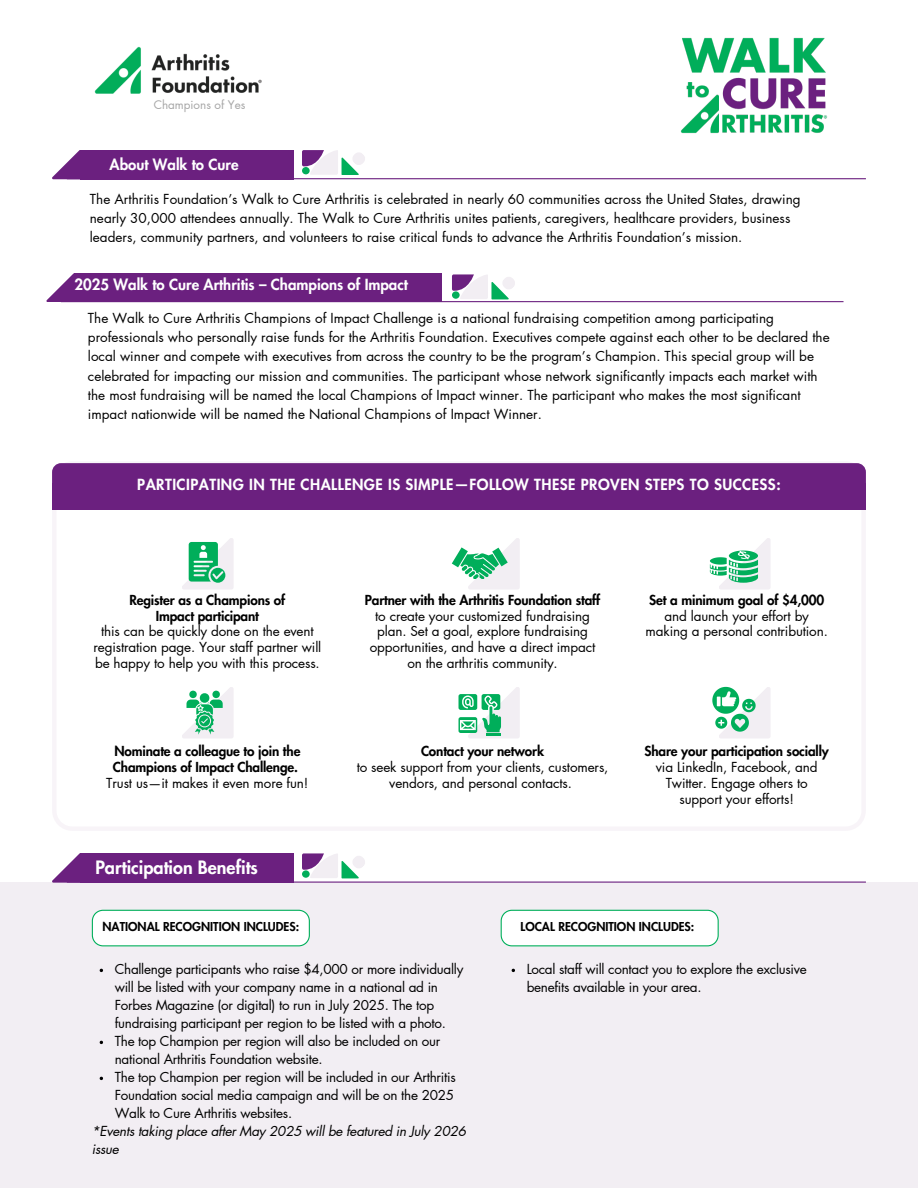
<style>
.page{position:relative;width:918px;height:1188px;background:#fff}
.page>*{position:absolute;margin:0;border:0;box-sizing:border-box;transform-origin:0 0}
.t1{font:800 18px "Futura LT Pro";color:#fff}
.t2{font:800 15px "Futura LT Pro";letter-spacing:.03em;color:#fff}
.t3{font:800 15px "Futura LT Pro";color:#fff}
.t4{font:13.5px/15.8px "Futura LT Pro";color:#000;text-align:center}
.t5{font:13.5px/18px "Futura LT Pro";letter-spacing:-.02em;color:#000}
.t6{font:800 13.5px/15.8px "Futura LT Pro";letter-spacing:-.01em;color:#000;text-align:center}
.t7{font:italic 13.5px/18px "Futura LT Pro";letter-spacing:-.02em;color:#000}
.t8{font:800 12px "Futura LT Pro";color:#000}
.t9{font:11.7px "Futura LT Pro";color:#a6a6a6}
</style>
<div class="page">
<img style="left:94px;top:46px;width:168px;height:48px">
<img style="left:680px;top:37px;width:147px;height:97px">
<hr style="left:67px;top:178px;width:799px;height:1px;background:#6b207f">
<div style="left:80px;top:150px;width:214px;height:29px;background:#6b207f"></div>
<svg style="left:52px;top:150px;width:28px;height:29px"></svg>
<hr style="left:61px;top:301px;width:783px;height:1px;background:#6b207f">
<div style="left:74px;top:273px;width:368px;height:29px;background:#6b207f"></div>
<svg style="left:46px;top:273px;width:28px;height:29px"></svg>
<svg style="left:52px;top:462px;width:813px;height:368px"></svg>
<div style="left:52px;top:463px;width:814px;height:46px;background:#6b207f;border-radius:9px"></div>
<div style="left:52px;top:483px;width:814px;height:27px;background:#6b207f"></div>
<svg style="left:182px;top:538px;width:52px;height:52px"></svg>
<svg style="left:452px;top:538px;width:68px;height:52px"></svg>
<svg style="left:710px;top:538px;width:61px;height:52px"></svg>
<svg style="left:182px;top:687px;width:52px;height:51px"></svg>
<svg style="left:459px;top:687px;width:61px;height:51px"></svg>
<svg style="left:712px;top:687px;width:59px;height:51px"></svg>
<div style="left:0;top:883px;width:918px;height:305px;background:#f2eef3"></div>
<svg style="left:92px;top:910px;width:218px;height:36px"></svg>
<svg style="left:501px;top:910px;width:218px;height:36px"></svg>
<hr style="left:67px;top:882px;width:799px;height:1px;background:#6b207f">
<div style="left:80px;top:853px;width:214px;height:30px;background:#6b207f"></div>
<svg style="left:52px;top:853px;width:28px;height:30px"></svg>
<svg style="left:302px;top:853px;width:63px;height:25px"></svg>
<svg style="left:302px;top:150px;width:63px;height:25px"></svg>
<svg style="left:452px;top:274px;width:63px;height:25px"></svg>
<p class="t9" style="left:154px;top:99px;width:93px">Champions of Yes</p>
<h4 class="t3" style="left:110px;top:157px;width:130px">About Walk to Cure</h4>
<p class="t4" style="left:90px;top:190px;width:712px;line-height:19.2px;text-align:left">The Arthritis Foundation’s Walk to Cure Arthritis is celebrated in nearly 60 communities across the United States, drawing nearly 30,000 attendees annually. The Walk to Cure Arthritis unites patients, caregivers, healthcare providers, business leaders, community partners, and volunteers to raise critical funds to advance the Arthritis Foundation’s mission.</p>
<p class="t3" style="left:75px;top:278px;width:335px">2025 Walk to Cure Arthritis – Champions of Impact</p>
<p class="t4" style="left:88px;top:309px;width:743px;line-height:19.2px;text-align:left">The Walk to Cure Arthritis Champions of Impact Challenge is a national fundraising competition among participating professionals who personally raise funds for the Arthritis Foundation. Executives compete against each other to be declared the local winner and compete with executives from across the country to be the program’s Champion. This special group will be celebrated for impacting our mission and communities. The participant whose network significantly impacts each market with the most fundraising will be named the local Champions of Impact winner. The participant who makes the most significant impact nationwide will be named the National Champions of Impact Winner.</p>
<p class="t2" style="left:137px;top:478px;width:645px">PARTICIPATING IN THE CHALLENGE IS SIMPLE—FOLLOW THESE PROVEN STEPS TO SUCCESS:</p>
<p class="t6" style="left:129px;top:592px;width:157px">Register as a Champions of<br>Impact participant</p>
<p class="t4" style="left:93px;top:624px;width:229px">this can be quickly done on the event registration page. Your staff partner will be happy to help you with this process.</p>
<p class="t6" style="left:113px;top:744px;width:189px;text-align:left">Nominate a colleague to join the<br>Champions of Impact Challenge.</p>
<h3 class="t4" style="left:106px;top:776px;width:204px">Trust us—it makes it even more fun!</h3>
<p class="t1" style="left:95px;top:859px;width:164px">Participation Benefits</p>
<h4 class="t6" style="left:365px;top:592px;width:237px">Partner with the Arthritis Foundation staff</h4>
<p class="t4" style="left:370px;top:608px;width:227px">to create your customized fundraising plan. Set a goal, explore fundraising opportunities, and have a direct impact on the arthritis community.</p>
<h3 class="t6" style="left:421px;top:744px;width:125px">Contact your network</h3>
<h4 class="t4" style="left:357px;top:760px;width:253px">to seek support from your clients, customers, vendors, and personal contacts.</h4>
<h2 class="t6" style="left:649px;top:592px;width:177px">Set a minimum goal of $4,000</h2>
<p class="t4" style="left:646px;top:608px;width:184px">and launch your effort by making a personal contribution.</p>
<h4 class="t6" style="left:644px;top:744px;width:186px">Share your participation socially</h4>
<p class="t4" style="left:656px;top:760px;width:163px">via LinkedIn, Facebook, and<br>Twitter. Engage others to support your efforts!</p>
<h4 class="t8" style="left:103px;top:921px;width:198px">NATIONAL RECOGNITION INCLUDES:</h4>
<p class="t8" style="left:521px;top:921px;width:175px">LOCAL RECOGNITION INCLUDES:</p>
<h4 class="t5" style="left:115px;top:961px;width:350px">Challenge participants who raise $4,000 or more individually will be listed with your company name in a national ad in Forbes Magazine (or digital) to run in July 2025. The top fundraising participant per region to be listed with a photo.</h4>
<p class="t5" style="left:115px;top:1033px;width:327px">The top Champion per region will also be included on our national Arthritis Foundation website.</p>
<p class="t4" style="left:115px;top:1069px;width:343px;line-height:18px;text-align:justify">The top Champion per region will be included in our Arthritis Foundation social media campaign and will be on the 2025<br>Walk to Cure Arthritis websites.</p>
<h4 class="t7" style="left:92px;top:1123px;width:376px">*Events taking place after May 2025 will be featured in July 2026 issue</h4>
<p class="t5" style="left:527px;top:961px;width:282px">Local staff will contact you to explore the exclusive benefits available in your area.</p>
</div>
